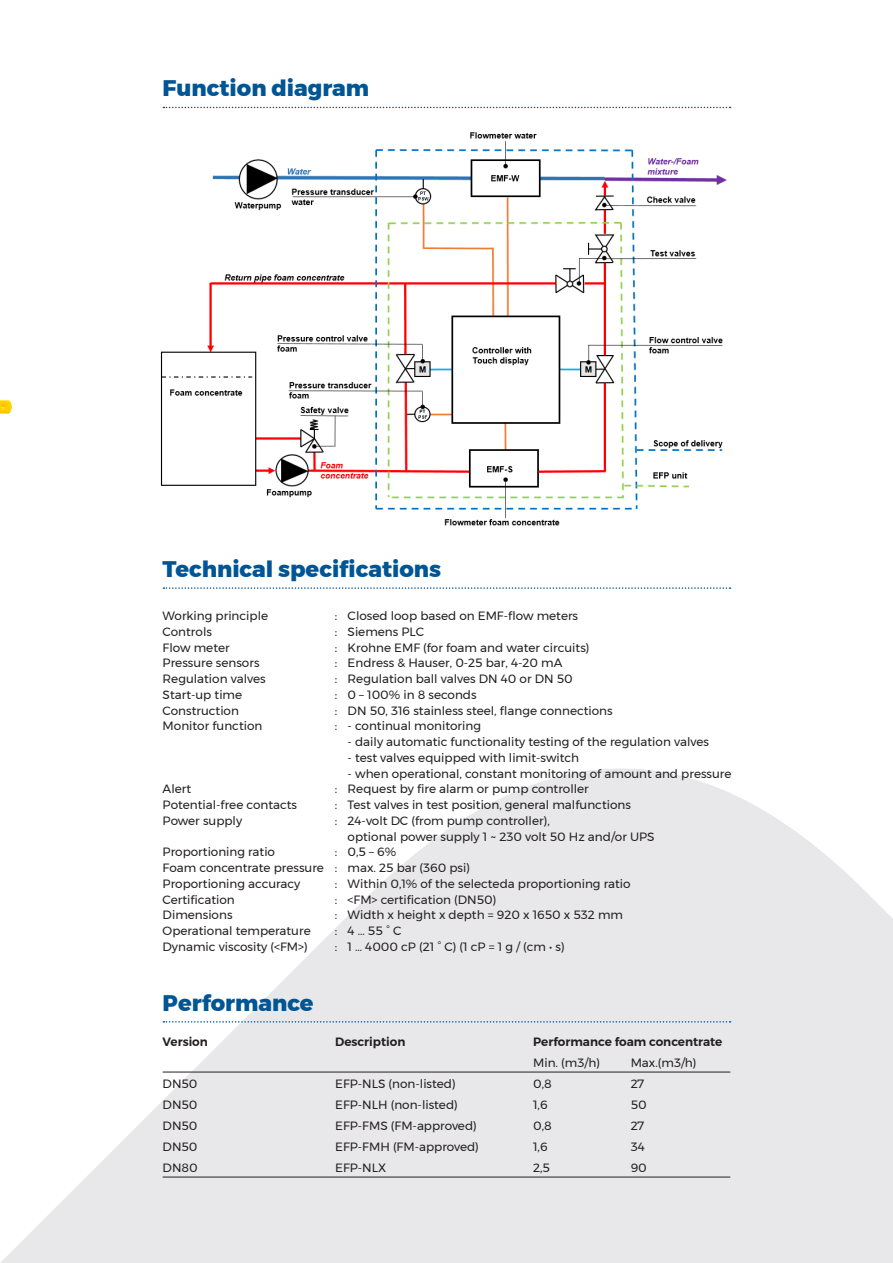
<style>
.page{position:relative;width:893px;height:1263px;background:#fff}
.page>*{position:absolute;margin:0;border:0;box-sizing:border-box;transform-origin:0 0}
.t1{font:800 22.5px "Montserrat";color:#005595}
.t2{font:12px/15.8px "Montserrat";color:#231f20}
.t3{font:600 12px "Montserrat";color:#231f20}
</style>
<div class="page">
<img style="left:0;top:400px;width:12px;height:14px">
<svg style="left:0;top:768px;width:893px;height:495px;fill:#e8e8ea"></svg>
<img style="left:160px;top:132px;width:567px;height:394px">
<svg style="left:163px;top:107px;width:568px;height:1px"></svg>
<svg style="left:163px;top:587px;width:568px;height:2px"></svg>
<hr style="left:163px;top:1072px;width:567px;height:1px;background:#231f20">
<hr style="left:163px;top:1177px;width:567px;height:1px;background:#231f20">
<svg style="left:163px;top:1021px;width:568px;height:1px"></svg>
<h1 class="t1" style="left:163px;top:70px;width:208px">Function diagram</h1>
<h1 class="t1" style="left:163px;top:551px;width:280px">Technical specifications</h1>
<p class="t2" style="left:163px;top:608px;width:107px">Working principle</p>
<p class="t2" style="left:335px;top:608px;width:245px">: Closed loop based on EMF-flow meters</p>
<p class="t2" style="left:163px;top:624px;width:51px">Controls</p>
<p class="t2" style="left:335px;top:624px;width:91px">: Siemens PLC</p>
<p class="t2" style="left:163px;top:639px;width:69px">Flow meter</p>
<p class="t2" style="left:335px;top:639px;width:256px">: Krohne EMF (for foam and water circuits)</p>
<p class="t2" style="left:163px;top:655px;width:98px">Pressure sensors</p>
<p class="t2" style="left:335px;top:655px;width:229px">: Endress &amp; Hauser, 0-25 bar, 4-20 mA</p>
<p class="t2" style="left:163px;top:671px;width:104px">Regulation valves</p>
<p class="t2" style="left:335px;top:671px;width:239px">: Regulation ball valves DN 40 or DN 50</p>
<p class="t2" style="left:163px;top:687px;width:81px">Start-up time</p>
<p class="t2" style="left:335px;top:687px;width:143px">: 0 – 100% in 8 seconds</p>
<p class="t2" style="left:163px;top:702px;width:78px">Construction</p>
<p class="t2" style="left:335px;top:702px;width:279px">: DN 50, 316 stainless steel, flange connections</p>
<p class="t2" style="left:163px;top:718px;width:101px">Monitor function</p>
<p class="t2" style="left:335px;top:718px;width:148px">: - continual monitoring</p>
<p class="t2" style="left:348px;top:734px;width:363px">- daily automatic functionality testing of the regulation valves</p>
<p class="t2" style="left:348px;top:750px;width:233px">- test valves equipped with limit-switch</p>
<p class="t2" style="left:348px;top:765px;width:385px">- when operational, constant monitoring of amount and pressure</p>
<p class="t2" style="left:163px;top:781px;width:30px">Alert</p>
<p class="t2" style="left:335px;top:781px;width:255px">: Request by fire alarm or pump controller</p>
<p class="t2" style="left:163px;top:797px;width:136px">Potential-free contacts</p>
<p class="t2" style="left:335px;top:797px;width:298px">: Test valves in test position, general malfunctions</p>
<p class="t2" style="left:163px;top:813px;width:81px">Power supply</p>
<p class="t2" style="left:348px;top:813px;width:309px;text-indent:-13px">: 24-volt DC (from pump controller),<br>optional power supply 1 ~ 230 volt 50 Hz and/or UPS</p>
<p class="t2" style="left:163px;top:844px;width:114px">Proportioning ratio</p>
<p class="t2" style="left:163px;top:844px;width:309px;text-indent:172px">: 0,5 – 6%<br>Foam concentrate pressure : max. 25 bar (360 psi)<br>Proportioning accuracy</p>
<p class="t2" style="left:335px;top:876px;width:297px">: Within 0,1% of the selecteda proportioning ratio</p>
<p class="t2" style="left:163px;top:891px;width:74px">Certification</p>
<p class="t2" style="left:335px;top:891px;width:163px">: &lt;FM&gt; certification (DN50)</p>
<p class="t2" style="left:163px;top:907px;width:71px">Dimensions</p>
<p class="t2" style="left:335px;top:907px;width:290px">: Width x height x depth = 920 x 1650 x 532 mm</p>
<p class="t2" style="left:163px;top:923px;width:150px">Operational temperature</p>
<p class="t2" style="left:335px;top:923px;width:68px">: 4 … 55 ° C</p>
<p class="t2" style="left:163px;top:939px;width:147px">Dynamic viscosity (&lt;FM&gt;)</p>
<p class="t2" style="left:335px;top:939px;width:231px">: 1 … 4000 cP (21 ° C) (1 cP = 1 g / (cm • s)</p>
<h1 class="t1" style="left:163px;top:984px;width:152px">Performance</h1>
<p class="t3" style="left:163px;top:1032px;width:47px">Version</p>
<p class="t3" style="left:335px;top:1032px;width:72px">Description</p>
<p class="t3" style="left:533px;top:1032px;width:191px">Performance foam concentrate</p>
<p class="t2" style="left:533px;top:1054px;width:68px">Min. (m3/h)</p>
<p class="t2" style="left:631px;top:1054px;width:67px">Max.(m3/h)</p>
<p class="t2" style="left:163px;top:1075px;width:36px">DN50</p>
<p class="t2" style="left:335px;top:1075px;width:122px">EFP-NLS (non-listed)</p>
<p class="t2" style="left:533px;top:1075px;width:20px">0,8</p>
<p class="t2" style="left:631px;top:1075px;width:15px">27</p>
<p class="t2" style="left:163px;top:1096px;width:36px">DN50</p>
<p class="t2" style="left:335px;top:1096px;width:124px">EFP-NLH (non-listed)</p>
<p class="t2" style="left:533px;top:1096px;width:16px">1,6</p>
<p class="t2" style="left:631px;top:1096px;width:17px">50</p>
<p class="t2" style="left:163px;top:1117px;width:36px">DN50</p>
<p class="t2" style="left:335px;top:1117px;width:143px">EFP-FMS (FM-approved)</p>
<p class="t2" style="left:533px;top:1117px;width:20px">0,8</p>
<p class="t2" style="left:631px;top:1117px;width:15px">27</p>
<p class="t2" style="left:163px;top:1138px;width:36px">DN50</p>
<p class="t2" style="left:335px;top:1138px;width:145px">EFP-FMH (FM-approved)</p>
<p class="t2" style="left:533px;top:1138px;width:16px">1,6</p>
<p class="t2" style="left:631px;top:1138px;width:16px">34</p>
<p class="t2" style="left:163px;top:1159px;width:37px">DN80</p>
<p class="t2" style="left:335px;top:1159px;width:53px">EFP-NLX</p>
<p class="t2" style="left:533px;top:1159px;width:18px">2,5</p>
<p class="t2" style="left:631px;top:1159px;width:18px">90</p>
</div>
